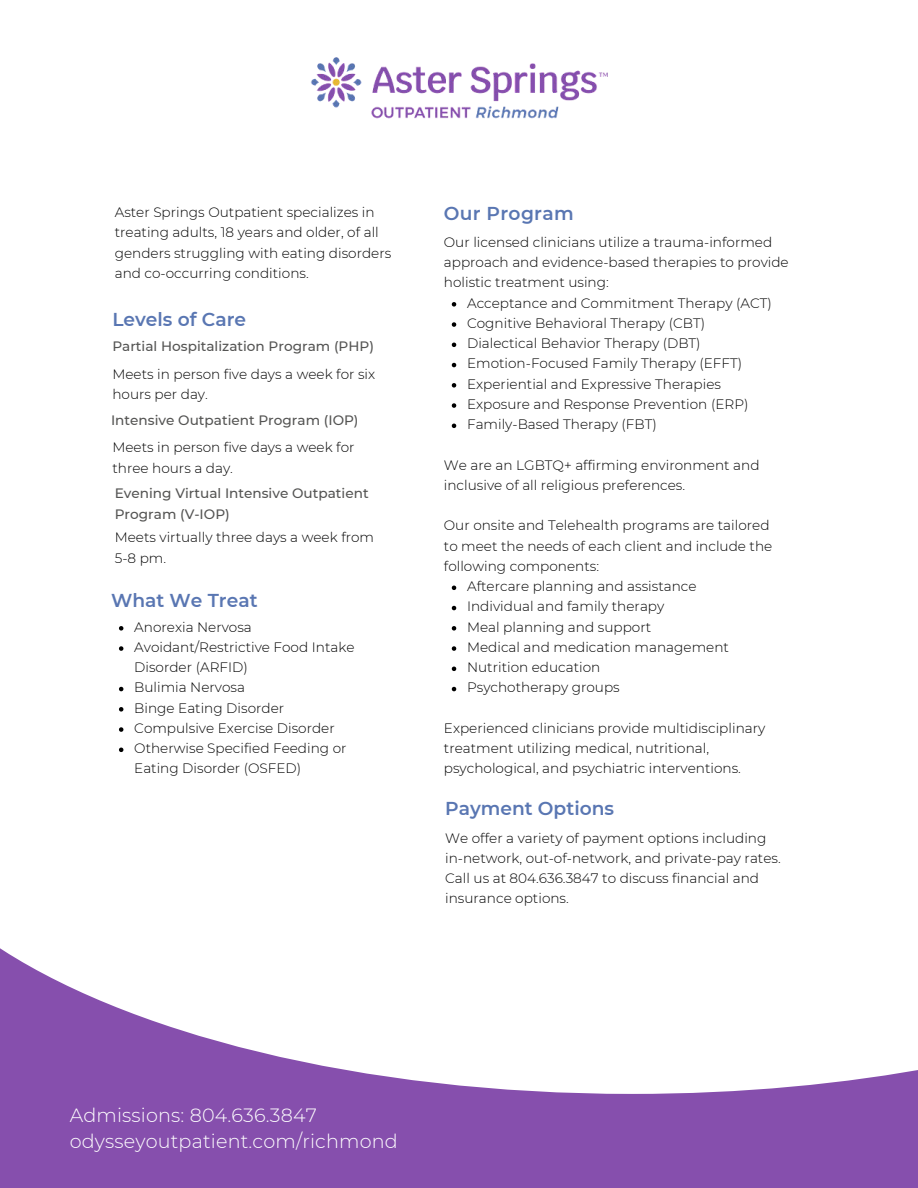
<style>
.page{position:relative;width:918px;height:1188px;background:#fff}
.page>*{position:absolute;margin:0;border:0;box-sizing:border-box;transform-origin:0 0}
.t1{font:300 19.2px/25.8px "Montserrat";letter-spacing:.01em;color:#fff}
.t2{font:600 18.6px "Montserrat";color:#5976b2}
.t3{font:600 18.6px "Montserrat";letter-spacing:.02em;color:#5976b2}
.t4{font:300 13.65px/20.2px "Montserrat";color:#000}
.t5{font:500 13.65px/20.2px "Montserrat";color:#545453}
</style>
<div class="page">
<svg style="left:0;top:948px;width:918px;height:240px;fill:#864fad"></svg>
<img style="left:311px;top:57px;width:297px;height:62px">
<svg style="left:452px;top:302px;width:4px;height:5px"></svg>
<svg style="left:452px;top:322px;width:4px;height:5px"></svg>
<svg style="left:452px;top:343px;width:4px;height:4px"></svg>
<svg style="left:452px;top:363px;width:4px;height:4px"></svg>
<svg style="left:452px;top:383px;width:4px;height:5px"></svg>
<svg style="left:452px;top:403px;width:4px;height:5px"></svg>
<svg style="left:452px;top:424px;width:4px;height:4px"></svg>
<svg style="left:452px;top:586px;width:4px;height:4px"></svg>
<svg style="left:452px;top:606px;width:4px;height:4px"></svg>
<svg style="left:452px;top:626px;width:4px;height:5px"></svg>
<svg style="left:452px;top:646px;width:4px;height:5px"></svg>
<svg style="left:452px;top:667px;width:4px;height:4px"></svg>
<svg style="left:452px;top:687px;width:4px;height:4px"></svg>
<svg style="left:119px;top:626px;width:4px;height:5px"></svg>
<svg style="left:119px;top:646px;width:4px;height:5px"></svg>
<svg style="left:119px;top:687px;width:4px;height:4px"></svg>
<svg style="left:119px;top:707px;width:4px;height:5px"></svg>
<svg style="left:119px;top:727px;width:4px;height:5px"></svg>
<svg style="left:119px;top:748px;width:4px;height:4px"></svg>
<p class="t4" style="left:115px;top:202px;width:278px">Aster Springs Outpatient specializes in treating adults, 18 years and older, of all genders struggling with eating disorders and co-occurring conditions.</p>
<h2 class="t2" style="left:112px;top:306px;width:135px">Levels of Care</h2>
<p class="t5" style="left:112px;top:336px;width:263px">Partial Hospitalization Program (PHP)</p>
<p class="t4" style="left:112px;top:363px;width:264px">Meets in person five days a week for six hours per day.</p>
<p class="t5" style="left:111px;top:409px;width:249px">Intensive Outpatient Program (IOP)</p>
<p class="t4" style="left:112px;top:437px;width:244px">Meets in person five days a week for three hours a day.</p>
<p class="t5" style="left:115px;top:483px;width:255px">Evening Virtual Intensive Outpatient<br>Program (V-IOP)</p>
<p class="t4" style="left:115px;top:527px;width:261px">Meets virtually three days a week from<br>5-8 pm.</p>
<h2 class="t2" style="left:111px;top:587px;width:148px">What We Treat</h2>
<p class="t4" style="left:134px;top:616px;width:222px">Anorexia Nervosa<br>Avoidant/Restrictive Food Intake<br>Disorder (ARFID)<br>Bulimia Nervosa<br>Binge Eating Disorder<br>Compulsive Exercise Disorder<br>Otherwise Specified Feeding or<br>Eating Disorder (OSFED)</p>
<h2 class="t3" style="left:444px;top:200px;width:131px">Our Program</h2>
<p class="t4" style="left:444px;top:232px;width:346px">Our licensed clinicians utilize a trauma-informed approach and evidence-based therapies to provide holistic treatment using:</p>
<p class="t4" style="left:467px;top:292px;width:306px">Acceptance and Commitment Therapy (ACT)<br>Cognitive Behavioral Therapy (CBT)<br>Dialectical Behavior Therapy (DBT)<br>Emotion-Focused Family Therapy (EFFT)<br>Experiential and Expressive Therapies Exposure and Response Prevention (ERP)<br>Family-Based Therapy (FBT)</p>
<p class="t4" style="left:444px;top:454px;width:317px">We are an LGBTQ+ affirming environment and inclusive of all religious preferences.</p>
<p class="t4" style="left:444px;top:515px;width:327px">Our onsite and Telehealth programs are tailored</p>
<p class="t4" style="left:444px;top:535px;width:330px">to meet the needs of each client and include the</p>
<p class="t4" style="left:444px;top:556px;width:157px">following components:</p>
<p class="t4" style="left:467px;top:576px;width:231px">Aftercare planning and assistance</p>
<p class="t4" style="left:467px;top:596px;width:199px">Individual and family therapy</p>
<p class="t4" style="left:467px;top:616px;width:186px">Meal planning and support</p>
<p class="t4" style="left:467px;top:637px;width:263px">Medical and medication management</p>
<p class="t4" style="left:467px;top:657px;width:135px">Nutrition education</p>
<p class="t4" style="left:467px;top:677px;width:154px">Psychotherapy groups</p>
<p class="t4" style="left:444px;top:718px;width:323px">Experienced clinicians provide multidisciplinary treatment utilizing medical, nutritional, psychological, and psychiatric interventions.</p>
<h2 class="t2" style="left:445px;top:795px;width:171px">Payment Options</h2>
<p class="t4" style="left:445px;top:827px;width:337px">We offer a variety of payment options including in-network, out-of-network, and private-pay rates.<br>Call us at 804.636.3847 to discuss financial and insurance options.</p>
<h1 class="t1" style="left:70px;top:1101px;width:330px">Admissions: 804.636.3847 odysseyoutpatient.com/richmond</h1>
</div>
